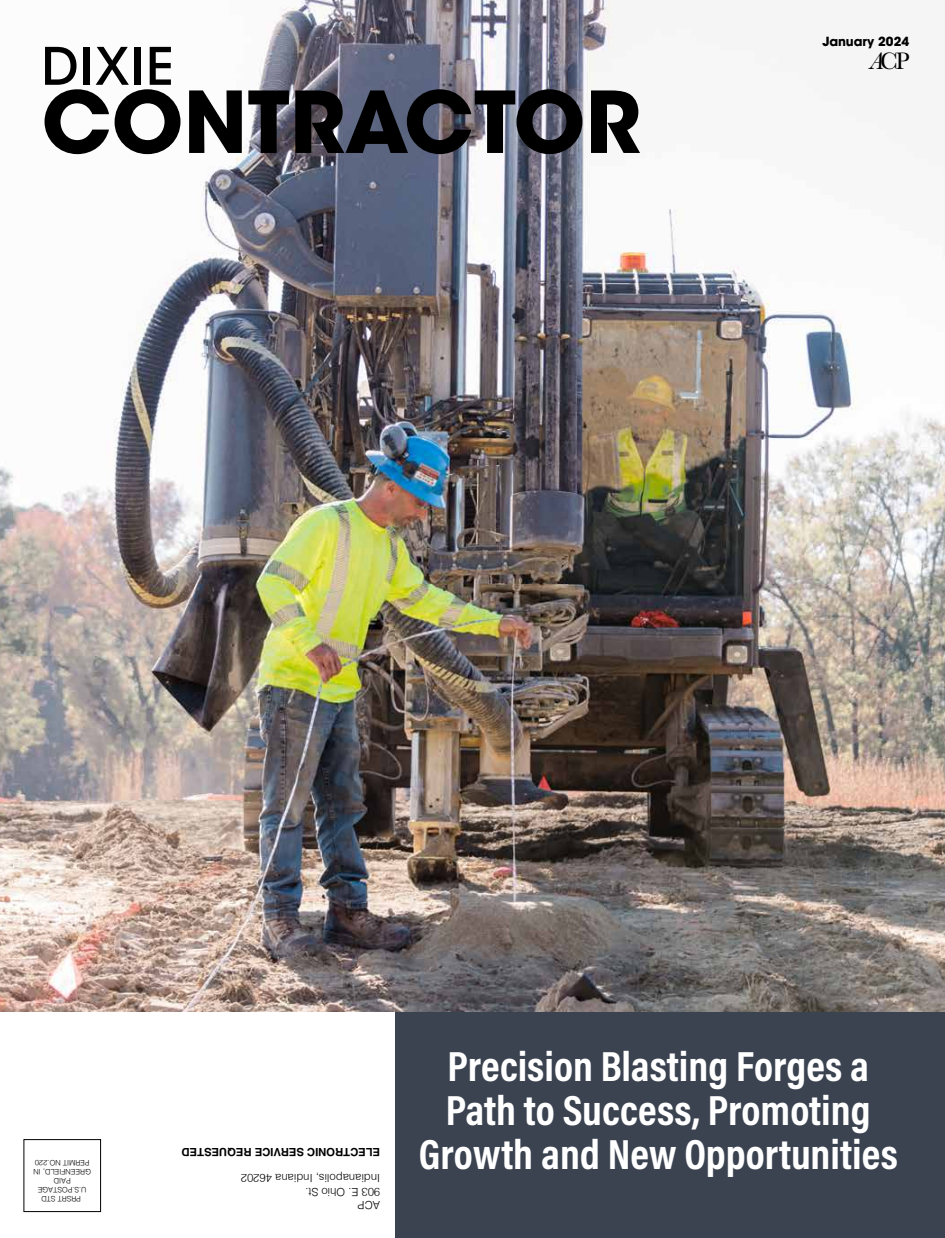
<style>
.page{position:relative;width:945px;height:1238px;background:#fff}
.page>*{position:absolute;margin:0;border:0;box-sizing:border-box;transform-origin:0 0}
.t1{font:700 84.38px "ITC Avant Garde Std";color:#000}
.t2{font:500 51.25px "ITC Avant Garde Std";letter-spacing:.03em;color:#000}
.t3{font:700 42.5px/43.8px "Acumin Pro Cond";color:#fff;text-align:center}
.t4{font:24.62px "Baskerville";color:#000}
.t5{font:700 12.5px "ITC Avant Garde Std";color:#000}
.t6{font:300 11.25px/13.5px "Helvetica";color:#000}
.t7{font:700 11.25px "Helvetica";color:#000}
.t8{font:300 7.5px/9px "Helvetica";color:#000;text-align:center}
.s1{font-style:italic}
</style>
<div class="page">
<img style="left:0;top:0;width:945px;height:1012px">
<div style="left:0;top:1012px;width:945px;height:226px;background:#3b4351"></div>
<div style="left:0;top:1012px;width:394px;height:226px;background:#fff"></div>
<div style="left:24px;top:1139px;width:77px;height:72px;border:1px solid #000"></div>
<p class="t2" style="left:41px;top:34px;width:134px">DIXIE</p>
<h1 class="t1" style="left:41px;top:67px;width:601px">CONTRACTOR</h1>
<p class="t5" style="left:822px;top:33px;width:88px">January 2024</p>
<p class="t4" style="left:870px;top:45px;width:41px"><span class="s1">A</span>CP</p>
<p class="t8" style="left:91px;top:1204px;width:59px;rotate:-180deg">PRSRT STD<br>U.S.POSTAGE<br>PAID<br>GREENFIELD, IN<br>PERMIT NO.220</p>
<p class="t7" style="left:380px;top:1158px;width:200px;rotate:-180deg">ELECTRONIC SERVICE REQUESTED</p>
<p class="t6" style="left:380px;top:1212px;width:141px;rotate:-180deg">ACP<br>903 E. Ohio St.<br>Indianapolis, Indiana 46202</p>
<p class="t3" style="left:419px;top:1043px;width:480px">Precision Blasting Forges a<br>Path to Success, Promoting<br>Growth and New Opportunities</p>
</div>
